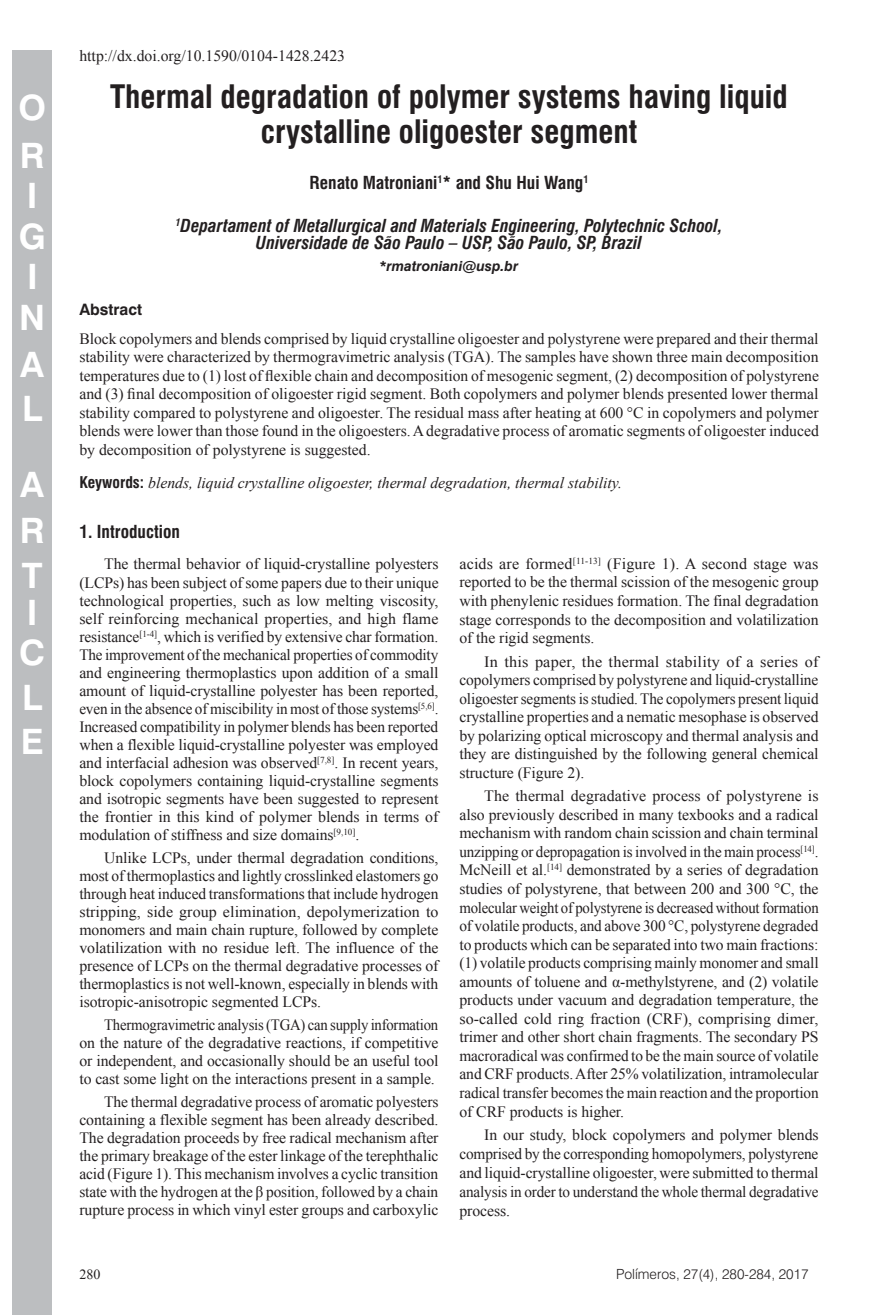
<style>
.page{position:relative;width:893px;height:1315px;background:#fff}
.page>*{position:absolute;margin:0;border:0;box-sizing:border-box;transform-origin:0 0}
.t1{font:700 35px/40.6px "Swiss 721 BT";color:#fff}
.ArticleTitle{font:700 condensed 31.5px/35.2px "Swiss 721 BT";color:#231f20;text-align:center}
.Affiliations{font:italic 700 condensed 17.5px/17.7px "Swiss 721 BT";color:#231f20;text-align:center}
.Authors{font:700 condensed 17.5px "Swiss 721 BT";color:#231f20}
.Heading1Alt{font:700 condensed 17.5px "Swiss 721 BT";color:#231f20}
.Paragraph{font:15.75px/18px "Times New Roman";letter-spacing:-.005em;color:#231f20;text-align:justify}
.Abstract{font:15.75px/18.6px "Times New Roman";color:#231f20;text-align:justify}
.Paragraph-2{font:15.75px/18px "Times New Roman";letter-spacing:-.005em;color:#231f20;text-align:justify;scale:.94 1}
.Keywords{font:italic 15.75px "Times New Roman";color:#231f20}
.AbstractTitle{font:700 15.75px "Swiss 721 BT";color:#231f20}
.t2{font:300 14px "Swiss 721 BT";color:#231f20}
.Correspondence{font:italic 700 14px "Swiss 721 BT";color:#231f20}
.t3{font:14px "Times New Roman";color:#231f20}
.s1{font-family:"Swiss 721 BT";font-weight:700;font-style:normal;font-stretch:condensed}
</style>
<div class="page">
<div style="left:12px;top:50px;width:40px;height:1265px;background:#bcbec0"></div>
<h1 class="t1" style="left:18px;top:83px;width:29px;line-height:48.1px">O<br>O</h1>
<h1 class="t1" style="left:19px;top:175px;width:29px">O<br>O<br>O<br>O</h1>
<h1 class="t1" style="left:20px;top:342px;width:26px;line-height:44.1px">O<br>O</h1>
<h1 class="t1" style="left:20px;top:461px;width:26px;line-height:45.5px;text-align:justify">O O O</h1>
<h1 class="t1" style="left:19px;top:592px;width:28px;line-height:40.1px">O<br>O</h1>
<h1 class="t1" style="left:21px;top:676px;width:24px;line-height:43.4px">O<br>O</h1>
<p class="Paragraph" style="left:79px;top:46px;width:267px">http://dx.doi.org/10.1590/0104-1428.2423</p>
<p class="ArticleTitle" style="left:110px;top:79px;width:679px">Thermal degradation of polymer systems having liquid crystalline oligoester segment</p>
<p class="Authors" style="left:309px;top:172px;width:280px">Renato Matroniani<sup>1</sup>* and Shu Hui Wang<sup>1</sup></p>
<p class="Affiliations" style="left:176px;top:217px;width:548px"><sup>1</sup>Departament of Metallurgical and Materials Engineering, Polytechnic School,<br>Universidade de São Paulo – USP, São Paulo, SP, Brazil</p>
<p class="Correspondence" style="left:380px;top:258px;width:140px">*rmatroniani@usp.br</p>
<p class="AbstractTitle" style="left:79px;top:300px;width:64px">Abstract</p>
<p class="Abstract" style="left:79px;top:329px;width:741px">Block copolymers and blends comprised by liquid crystalline oligoester and polystyrene were prepared and their thermal stability were characterized by thermogravimetric analysis (TGA). The samples have shown three main decomposition temperatures due to (1) lost of flexible chain and decomposition of mesogenic segment, (2) decomposition of polystyrene and (3) final decomposition of oligoester rigid segment. Both copolymers and polymer blends presented lower thermal stability compared to polystyrene and oligoester. The residual mass after heating at 600 °C in copolymers and polymer blends were lower than those found in the oligoesters. A degradative process of aromatic segments of oligoester induced by decomposition of polystyrene is suggested.</p>
<p class="Keywords" style="left:79px;top:471px;width:544px"><span class="s1">Keywords:</span> blends, liquid crystalline oligoester, thermal degradation, thermal stability.</p>
<p class="Heading1Alt" style="left:79px;top:521px;width:102px">1. Introduction</p>
<p class="Paragraph" style="left:79px;top:555px;width:361px;text-indent:25px">The thermal behavior of liquid-crystalline polyesters (LCPs) has been subject of some papers due to their unique technological properties, such as low melting viscosity, self reinforcing mechanical properties, and high flame resistance<sup>[1-4]</sup>, which is verified by extensive char formation.<br>The improvement of the mechanical properties of commodity and engineering thermoplastics upon addition of a small amount of liquid-crystalline polyester has been reported, even in the absence of miscibility in most of those systems<sup>[5,6]</sup>.<br>Increased compatibility in polymer blends has been reported when a flexible liquid-crystalline polyester was employed and interfacial adhesion was observed<sup>[7,8]</sup>. In recent years, block copolymers containing liquid-crystalline segments and isotropic segments have been suggested to represent the frontier in this kind of polymer blends in terms of modulation of stiffness and size domains<sup>[9,10]</sup>.</p>
<p class="Paragraph" style="left:79px;top:848px;width:361px;text-indent:25px">Unlike LCPs, under thermal degradation conditions, most of thermoplastics and lightly crosslinked elastomers go through heat induced transformations that include hydrogen stripping, side group elimination, depolymerization to monomers and main chain rupture, followed by complete volatilization with no residue left. The influence of the presence of LCPs on the thermal degradative processes of thermoplastics is not well-known, especially in blends with isotropic-anisotropic segmented LCPs.</p>
<p class="Paragraph-2" style="left:79px;top:1015px;width:384px;text-indent:25px">Thermogravimetric analysis (TGA) can supply information on the nature of the degradative reactions, if competitive or independent, and occasionally should be an useful tool to cast some light on the interactions present in a sample.</p>
<p class="Paragraph" style="left:79px;top:1092px;width:361px;text-indent:25px">The thermal degradative process of aromatic polyesters containing a flexible segment has been already described.<br>The degradation proceeds by free radical mechanism after the primary breakage of the ester linkage of the terephthalic acid (Figure 1). This mechanism involves a cyclic transition state with the hydrogen at the β position, followed by a chain rupture process in which vinyl ester groups and carboxylic</p>
<p class="Paragraph" style="left:459px;top:554px;width:361px;line-height:18.6px">acids are formed<sup>[11-13]</sup> (Figure 1). A second stage was reported to be the thermal scission of the mesogenic group with phenylenic residues formation. The final degradation stage corresponds to the decomposition and volatilization of the rigid segments.</p>
<p class="Paragraph" style="left:459px;top:652px;width:361px;line-height:18.6px;text-indent:25px">In this paper, the thermal stability of a series of copolymers comprised by polystyrene and liquid-crystalline oligoester segments is studied. The copolymers present liquid crystalline properties and a nematic mesophase is observed by polarizing optical microscopy and thermal analysis and they are distinguished by the following general chemical structure (Figure 2).</p>
<p class="Paragraph" style="left:459px;top:786px;width:361px;line-height:18.6px;text-indent:25px">The thermal degradative process of polystyrene is also previously described in many texbooks and a radical mechanism with random chain scission and chain terminal unzipping or depropagation is involved in the main process<sup>[14]</sup>.<br>McNeill et al.<sup>[14]</sup> demonstrated by a series of degradation studies of polystyrene, that between 200 and 300 °C, the molecular weight of polystyrene is decreased without formation of volatile products, and above 300 °C, polystyrene degraded to products which can be separated into two main fractions: (1) volatile products comprising mainly monomer and small amounts of toluene and α-methylstyrene, and (2) volatile products under vacuum and degradation temperature, the so-called cold ring fraction (CRF), comprising dimer, trimer and other short chain fragments. The secondary PS macroradical was confirmed to be the main source of volatile and CRF products. After 25% volatilization, intramolecular radical transfer becomes the main reaction and the proportion of CRF products is higher.</p>
<p class="Paragraph" style="left:459px;top:1125px;width:361px;line-height:18.9px;text-indent:25px">In our study, block copolymers and polymer blends comprised by the corresponding homopolymers, polystyrene and liquid-crystalline oligoester, were submitted to thermal analysis in order to understand the whole thermal degradative process.</p>
<p class="t3" style="left:79px;top:1265px;width:22px">280</p>
<p class="t2" style="left:616px;top:1265px;width:194px">Polímeros, 27(4), 280-284, 2017</p>
</div>
